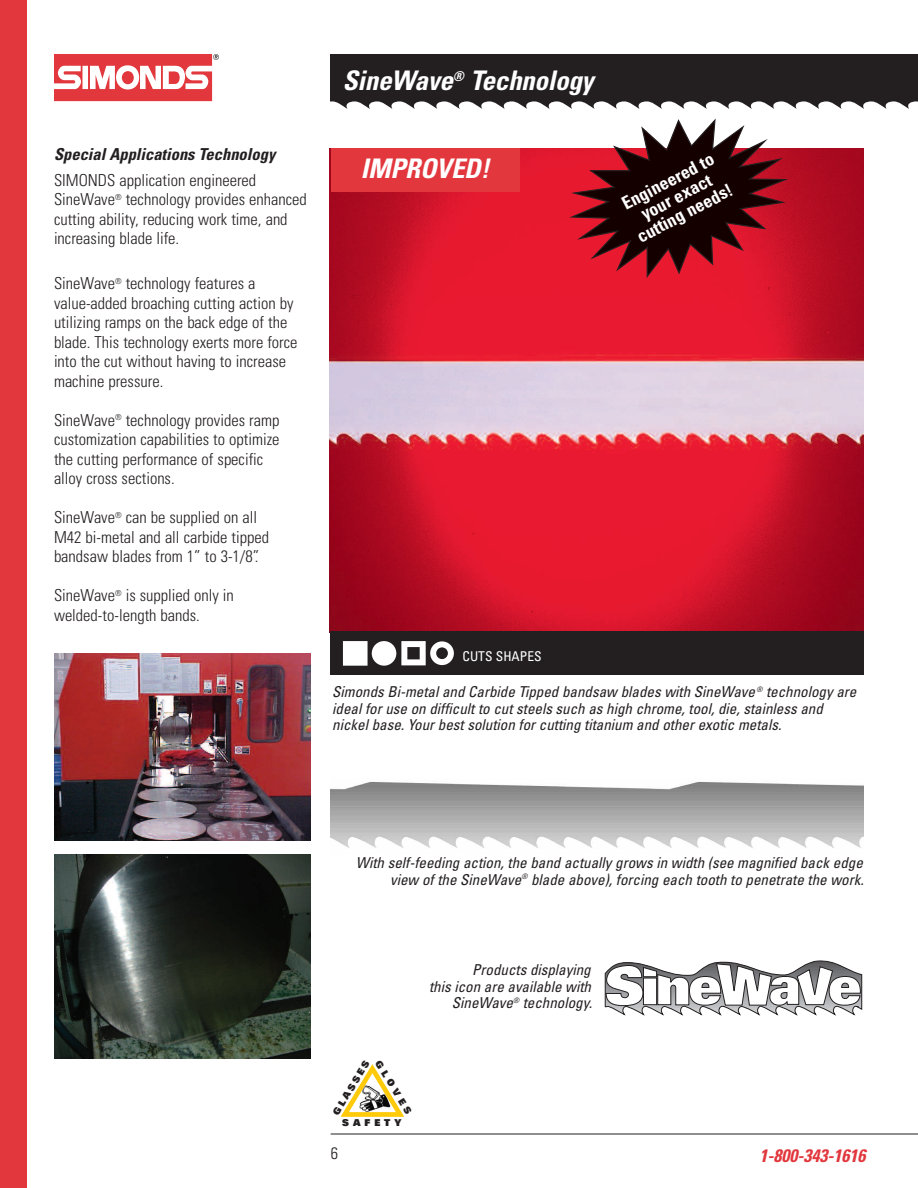
<style>
.page{position:relative;width:918px;height:1188px;background:#fff}
.page>*{position:absolute;margin:0;border:0;box-sizing:border-box;transform-origin:0 0}
.t1{font:italic 700 condensed 27px "Univers";letter-spacing:-.01em;color:#fff}
.t2{font:700 condensed 18px/18px "Univers";color:#fff;text-align:center}
.t3{font:italic 700 condensed 18px "Univers";color:#e1373d}
.t4{font:300 condensed 16.5px/19.5px "Univers";color:#231f20}
.t5{font:italic 700 condensed 16.5px "Univers";color:#231f20}
.t6{font:italic condensed 15px/16.5px "Univers";color:#231f20;text-align:right}
.t7{font:condensed 13.5px "Univers";color:#fff}
.t8{font:900 9.45px "Univers";letter-spacing:.42em;color:#231f20}
</style>
<div class="page">
<div style="left:0;top:0;width:27px;height:1188px;background:#e1373d"></div>
<hr style="left:331px;top:1134px;width:587px;height:1px;background:#231f20">
<svg style="left:331px;top:54px;width:587px;height:55px;background:#383536"></svg>
<svg style="left:54px;top:54px;width:165px;height:47px"></svg>
<img style="left:330px;top:148px;width:533px;height:484px">
<div style="left:331px;top:148px;width:189px;height:44px;background:#e1373d"></div>
<svg style="left:340px;top:1064px;width:64px;height:53px"></svg>
<svg style="left:569px;top:118px;width:219px;height:160px;background:#7f3038"></svg>
<img style="left:331px;top:782px;width:533px;height:66px">
<svg style="left:604px;top:960px;width:258px;height:56px"></svg>
<img style="left:54px;top:654px;width:256px;height:187px">
<img style="left:54px;top:855px;width:256px;height:203px">
<div style="left:330px;top:632px;width:533px;height:43px;background:#231f20"></div>
<svg style="left:342px;top:641px;width:112px;height:25px"></svg>
<p class="t5" style="left:54px;top:148px;width:223px">Special Applications Technology</p>
<p class="t4" style="left:54px;top:172px;width:254px">SIMONDS application engineered SineWave<sup>®</sup> technology provides enhanced cutting ability, reducing work time, and increasing blade life.</p>
<p class="t4" style="left:54px;top:275px;width:245px">SineWave<sup>®</sup> technology features a value-added broaching cutting action by utilizing ramps on the back edge of the blade. This technology exerts more force into the cut without having to increase machine pressure.</p>
<p class="t4" style="left:54px;top:412px;width:227px">SineWave<sup>®</sup> technology provides ramp customization capabilities to optimize the cutting performance of specific alloy cross sections.</p>
<p class="t4" style="left:54px;top:509px;width:217px">SineWave<sup>®</sup> can be supplied on all<br>M42 bi-metal and all carbide tipped bandsaw blades from 1” to 3-1/8”.</p>
<p class="t4" style="left:54px;top:587px;width:181px">SineWave<sup>®</sup> is supplied only in welded-to-length bands.</p>
<h1 class="t1" style="left:343px;top:71px;width:252px">SineWave<sup>®</sup> Technology</h1>
<h1 class="t1" style="left:361px;top:158px;width:130px">IMPROVED!</h1>
<p class="t2" style="left:618px;top:199px;width:107px;rotate:-28deg">Engineered to your exact cutting needs!</p>
<p class="t7" style="left:463px;top:651px;width:81px">CUTS SHAPES</p>
<p class="t6" style="left:332px;top:685px;width:526px;text-align:left">Simonds Bi-metal and Carbide Tipped bandsaw blades with SineWave <sup>®</sup> technology are ideal for use on difficult to cut steels such as high chrome, tool, die, stainless and nickel base. Your best solution for cutting titanium and other exotic metals.</p>
<p class="t6" style="left:356px;top:856px;width:509px">With self-feeding action, the band actually grows in width (see magnified back edge view of the SineWave<sup>®</sup> blade above), forcing each tooth to penetrate the work.</p>
<p class="t6" style="left:429px;top:963px;width:165px">Products displaying<br>this icon are available with<br>SineWave<sup>®</sup> technology.</p>
<p class="t8" style="left:332px;top:1112px;width:63px;rotate:-59deg">GLASSES</p>
<p class="t8" style="left:381px;top:1059px;width:62px;rotate:59deg">GLOVES</p>
<p class="t8" style="left:342px;top:1119px;width:61px">SAFETY</p>
<p class="t4" style="left:331px;top:1145px;width:9px">6</p>
<p class="t3" style="left:760px;top:1149px;width:107px">1-800-343-1616</p>
</div>
